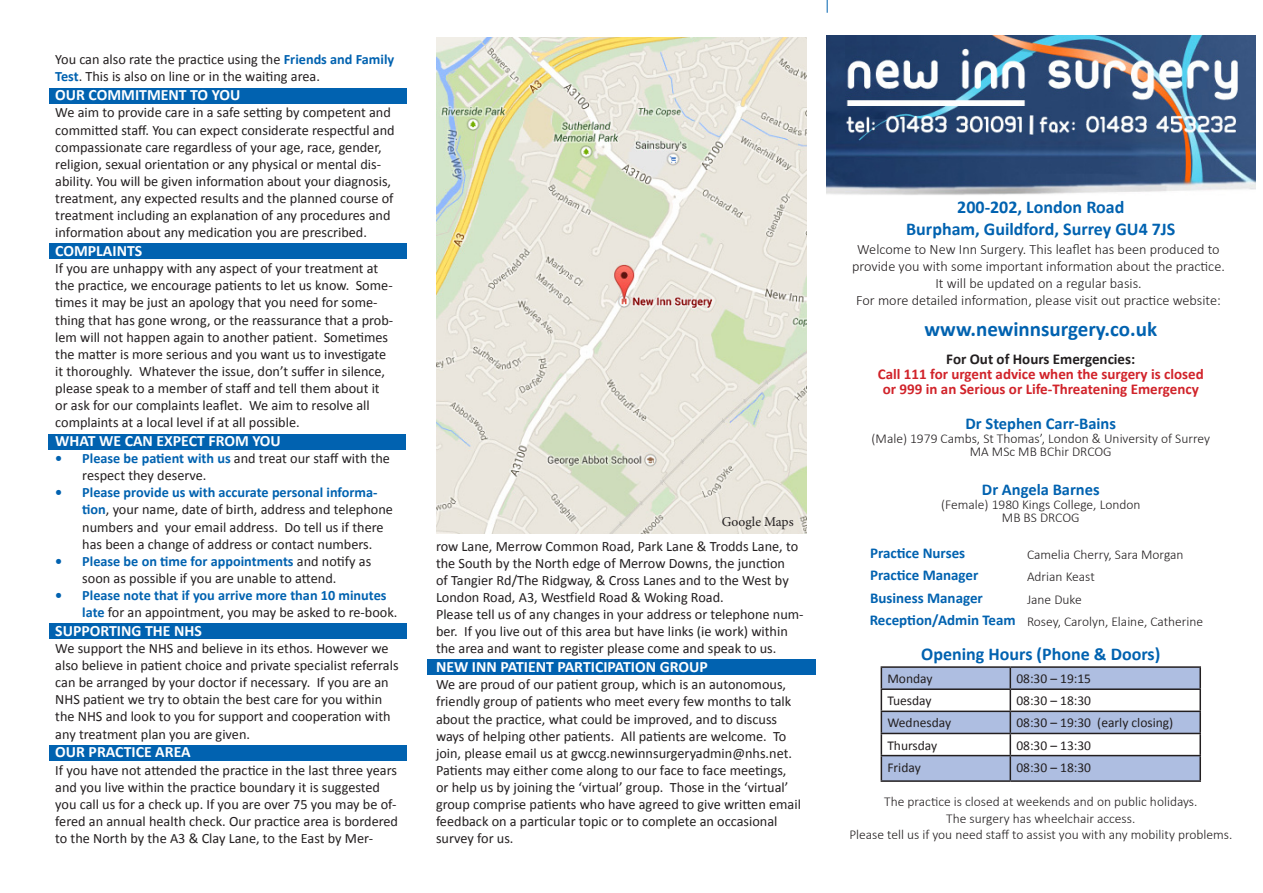
<style>
.page{position:relative;width:1263px;height:893px;background:#fff}
.page>*{position:absolute;margin:0;border:0;box-sizing:border-box;transform-origin:0 0}
.t1{font:700 21px "Calibri";color:#0162b0}
.t2{font:700 18px "Calibri";color:#0162b0}
.t3{font:700 16.5px "Calibri";color:#0162b0}
.t4{font:700 15.75px "Calibri";color:#fff}
.t5{font:700 15px "Calibri";color:#d1232a}
.t6{font:700 15px "Calibri";color:#0162b0}
.t7{font:700 15px "Calibri";color:#231f20}
.t8{font:14.25px/17.1px "Calibri";color:#231f20}
.t9{font:300 14.25px/17.1px "Calibri";color:#231f20;text-align:center}
.t10{font:700 14.25px/17.1px "Calibri";color:#0162b0}
.t11{font:300 13.5px "Calibri";color:#231f20}
.t12{font:13.5px "Calibri";color:#231f20}
.t13{font:13.5px "Minion Pro";color:#231f20}
.s1{font-weight:700;color:#0162b0}
.s2{font-weight:400;color:#231f20}
</style>
<div class="page">
<div style="left:49px;top:745px;width:357px;height:15px;background:#0162b0"></div>
<div style="left:49px;top:623px;width:357px;height:15px;background:#0162b0"></div>
<div style="left:49px;top:434px;width:357px;height:15px;background:#0162b0"></div>
<div style="left:49px;top:244px;width:357px;height:15px;background:#0162b0"></div>
<div style="left:427px;top:659px;width:388px;height:16px;background:#0162b0"></div>
<div style="left:49px;top:88px;width:357px;height:15px;background:#0162b0"></div>
<img style="left:436px;top:37px;width:370px;height:497px">
<hr style="left:881px;top:666px;width:129px;height:2px;background:#231f20">
<hr style="left:1010px;top:666px;width:191px;height:2px;background:#231f20">
<hr style="left:1199px;top:668px;width:2px;height:20px;background:#231f20">
<hr style="left:1010px;top:688px;width:191px;height:2px;background:#231f20">
<hr style="left:1199px;top:690px;width:2px;height:21px;background:#231f20">
<hr style="left:1010px;top:711px;width:191px;height:1px;background:#231f20">
<hr style="left:1199px;top:712px;width:2px;height:21px;background:#231f20">
<hr style="left:1010px;top:733px;width:191px;height:1px;background:#231f20">
<hr style="left:1199px;top:734px;width:2px;height:21px;background:#231f20">
<svg style="left:881px;top:667px;width:319px;height:113px"></svg>
<hr style="left:1010px;top:755px;width:191px;height:1px;background:#231f20">
<hr style="left:1009px;top:756px;width:2px;height:24px;background:#231f20">
<hr style="left:1199px;top:756px;width:2px;height:24px;background:#231f20">
<hr style="left:881px;top:780px;width:129px;height:2px;background:#231f20">
<hr style="left:1010px;top:780px;width:191px;height:2px;background:#231f20">
<img style="left:827px;top:36px;width:429px;height:159px">
<svg style="left:827px;top:0;width:1px;height:13px"></svg>
<p class="t8" style="left:55px;top:51px;width:340px">You can also rate the practice using the <span class="s1">Friends and Family<br>Test</span>. This is also on line or in the waiting area.</p>
<p class="t4" style="left:55px;top:85px;width:187px">OUR COMMITMENT TO YOU</p>
<p class="t8" style="left:55px;top:104px;width:341px">We aim to provide care in a safe setting by competent and committed staff. You can expect considerate respectful and compassionate care regardless of your age, race, gender, religion, sexual orientation or any physical or mental dis&shy;ability. You will be given information about your diagnosis, treatment, any expected results and the planned course of treatment including an explanation of any procedures and information about any medication you are prescribed.</p>
<p class="t4" style="left:55px;top:241px;width:88px">COMPLAINTS</p>
<p class="t8" style="left:55px;top:260px;width:340px">If you are unhappy with any aspect of your treatment at the practice, we encourage patients to let us know. Some&shy;times it may be just an apology that you need for some&shy;thing that has gone wrong, or the reassurance that a prob&shy;lem will not happen again to another patient. Sometimes the matter is more serious and you want us to investigate it thoroughly. Whatever the issue, don’t suffer in silence, please speak to a member of staff and tell them about it or ask for our complaints leaflet. We aim to resolve all complaints at a local level if at all possible.</p>
<p class="t4" style="left:55px;top:431px;width:227px">WHAT WE CAN EXPECT FROM YOU</p>
<p class="t8" style="left:82px;top:450px;width:309px;text-indent:-27px"><span class="s1">• Please be patient with us</span> and treat our staff with the respect they deserve.</p>
<p class="t8" style="left:82px;top:484px;width:312px;text-indent:-27px"><span class="s1">• Please provide us with accurate personal informa&shy;tion</span>, your name, date of birth, address and telephone numbers and your email address. Do tell us if there has been a change of address or contact numbers.</p>
<p class="t8" style="left:55px;top:552px;width:318px;text-align:center"><span class="s1">• Please be on time for appointments</span> and notify as soon as possible if you are unable to attend.</p>
<p class="t10" style="left:82px;top:587px;width:317px;text-indent:-27px">• Please note that if you arrive more than 10 minutes late <span class="s2">for an appointment, you may be asked to re-book.</span></p>
<p class="t4" style="left:55px;top:621px;width:148px">SUPPORTING THE NHS</p>
<p class="t8" style="left:55px;top:640px;width:345px">We support the NHS and believe in its ethos. However we also believe in patient choice and private specialist referrals can be arranged by your doctor if necessary. If you are an NHS patient we try to obtain the best care for you within the NHS and look to you for support and cooperation with any treatment plan you are given.</p>
<p class="t4" style="left:55px;top:742px;width:137px">OUR PRACTICE AREA</p>
<p class="t8" style="left:55px;top:761px;width:344px">If you have not attended the practice in the last three years and you live within the practice boundary it is suggested you call us for a check up. If you are over 75 you may be of&shy;fered an annual health check. Our practice area is bordered to the North by the A3 &amp; Clay Lane, to the East by Mer-</p>
<p class="t13" style="left:722px;top:513px;width:73px">Google Maps</p>
<p class="t8" style="left:436px;top:537px;width:364px">row Lane, Merrow Common Road, Park Lane &amp; Trodds Lane, to the South by the North edge of Merrow Downs, the junction of Tangier Rd/The Ridgway, &amp; Cross Lanes and to the West by London Road, A3, Westfield Road &amp; Woking Road.</p>
<p class="t8" style="left:436px;top:606px;width:369px">Please tell us of any changes in your address or telephone num&shy;ber. If you live out of this area but have links (ie work) within the area and want to register please come and speak to us.</p>
<p class="t4" style="left:436px;top:657px;width:273px">NEW INN PATIENT PARTICIPATION GROUP</p>
<p class="t8" style="left:436px;top:676px;width:366px">We are proud of our patient group, which is an autonomous, friendly group of patients who meet every few months to talk about the practice, what could be improved, and to discuss ways of helping other patients. All patients are welcome. To join, please email us at gwccg.newinnsurgeryadmin@nhs.net.<br>Patients may either come along to our face to face meetings, or help us by joining the ‘virtual’ group. Those in the ‘virtual’ group comprise patients who have agreed to give written email feedback on a particular topic or to complete an occasional survey for us.</p>
<p class="t2" style="left:957px;top:196px;width:169px">200-202, London Road</p>
<p class="t2" style="left:906px;top:217px;width:271px">Burpham, Guildford, Surrey GU4 7JS</p>
<p class="t9" style="left:852px;top:240px;width:374px">Welcome to New Inn Surgery. This leaflet has been produced to provide you with some important information about the practice.</p>
<p class="t9" style="left:935px;top:274px;width:208px">It will be updated on a regular basis.</p>
<p class="t9" style="left:856px;top:291px;width:366px">For more detailed information, please visit out practice website:</p>
<p class="t1" style="left:924px;top:316px;width:234px">www.newinnsurgery.co.uk</p>
<p class="t7" style="left:946px;top:350px;width:190px">For Out of Hours Emergencies:</p>
<p class="t5" style="left:878px;top:365px;width:327px">Call 111 for urgent advice when the surgery is closed</p>
<p class="t5" style="left:883px;top:380px;width:317px">or 999 in an Serious or Life-Threatening Emergency</p>
<p class="t3" style="left:965px;top:413px;width:152px">Dr Stephen Carr-Bains</p>
<p class="t11" style="left:871px;top:430px;width:340px">(Male) 1979 Cambs, St Thomas’, London &amp; University of Surrey</p>
<p class="t11" style="left:970px;top:443px;width:143px">MA MSc MB BChir DRCOG</p>
<p class="t3" style="left:982px;top:479px;width:119px">Dr Angela Barnes</p>
<p class="t11" style="left:941px;top:496px;width:201px">(Female) 1980 Kings College, London</p>
<p class="t11" style="left:1002px;top:509px;width:79px">MB BS DRCOG</p>
<p class="t6" style="left:870px;top:543px;width:97px">Practice Nurses</p>
<p class="t11" style="left:1027px;top:546px;width:158px">Camelia Cherry, Sara Morgan</p>
<p class="t6" style="left:870px;top:566px;width:110px">Practice Manager</p>
<p class="t11" style="left:1027px;top:568px;width:69px">Adrian Keast</p>
<p class="t6" style="left:870px;top:589px;width:114px">Business Manager</p>
<p class="t11" style="left:1027px;top:591px;width:56px">Jane Duke</p>
<p class="t6" style="left:870px;top:610px;width:148px">Reception/Admin Team</p>
<p class="t11" style="left:1027px;top:613px;width:178px">Rosey, Carolyn, Elaine, Catherine</p>
<p class="t2" style="left:921px;top:643px;width:241px">Opening Hours (Phone &amp; Doors)</p>
<p class="t12" style="left:887px;top:670px;width:47px">Monday</p>
<p class="t12" style="left:1016px;top:670px;width:76px">08:30 – 19:15</p>
<p class="t12" style="left:887px;top:692px;width:46px">Tuesday</p>
<p class="t12" style="left:1016px;top:692px;width:76px">08:30 – 18:30</p>
<p class="t12" style="left:887px;top:714px;width:65px">Wednesday</p>
<p class="t12" style="left:1016px;top:714px;width:158px">08:30 – 19:30 (early closing)</p>
<p class="t12" style="left:887px;top:737px;width:51px">Thursday</p>
<p class="t12" style="left:1016px;top:737px;width:76px">08:30 – 13:30</p>
<p class="t12" style="left:887px;top:759px;width:35px">Friday</p>
<p class="t12" style="left:1016px;top:759px;width:76px">08:30 – 18:30</p>
<p class="t11" style="left:884px;top:793px;width:315px">The practice is closed at weekends and on public holidays.</p>
<p class="t11" style="left:946px;top:810px;width:191px">The surgery has wheelchair access.</p>
<p class="t11" style="left:849px;top:826px;width:384px">Please tell us if you need staff to assist you with any mobility problems.</p>
</div>
